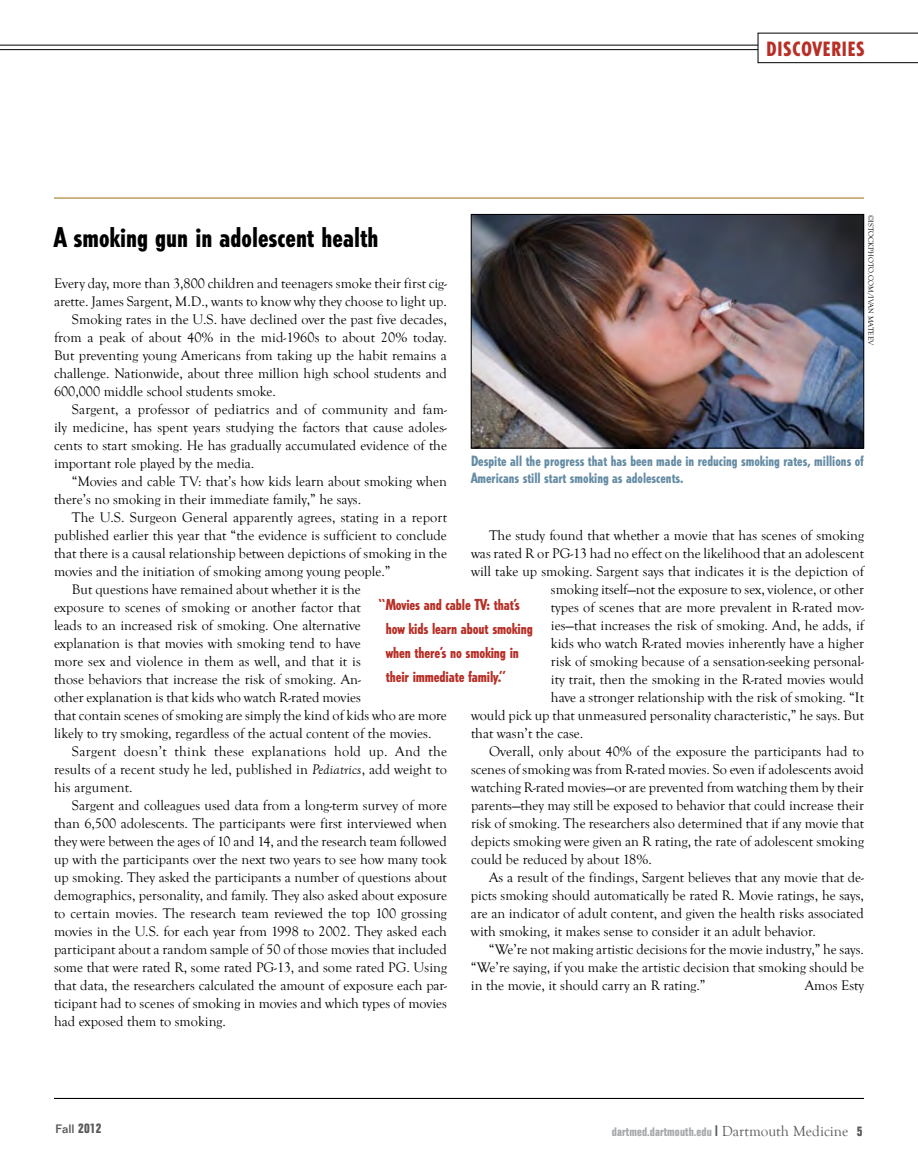
<style>
.page{position:relative;width:918px;height:1175px;background:#fff}
.page>*{position:absolute;margin:0;border:0;box-sizing:border-box;transform-origin:0 0}
.t1{font:800 condensed 27px "Tempo Std";color:#000}
.t2{font:800 condensed 19.5px "Tempo Std";letter-spacing:.05em;color:#b72f26}
.t3{font:800 condensed 15px/24px "Tempo Std";letter-spacing:-.01em;color:#b72f26}
.t4{font:14.25px "Goudy Old Style T";color:#000}
.t5{font:14.25px "Goudy Old Style T";letter-spacing:.025em;color:#000}
.t6{font:800 condensed 14.1px/16.5px "Tempo Std";color:#658ca4}
.t7{font:700 condensed 13.5px "Folio";color:#58595b}
.t8{font:700 condensed 12px "Folio";letter-spacing:.01em;color:#a7a9ac}
.t9{font:500 12px "Folio";color:#58595b}
.t10{font:7.5px "Goudy Old Style T";color:#000}
.s1{font-style:italic}
.s2{font-size:15px;color:#58595b}
.s3{font-family:"Goudy Old Style T";font-weight:400;font-stretch:normal;font-size:15px;color:#58595b}
.s4{font-size:13.5px;color:#58595b}
</style>
<div class="page">
<hr style="left:0;top:45px;width:918px;height:1px;background:#000">
<hr style="left:0;top:49px;width:918px;height:1px;background:#000">
<svg style="left:758px;top:33px;width:160px;height:30px"></svg>
<hr style="left:54px;top:1098px;width:810px;height:1px;background:#000">
<hr style="left:54px;top:197px;width:810px;height:2px;background:#bd9e5e">
<img style="left:473px;top:216px;width:389px;height:230px">
<div style="left:471px;top:214px;width:393px;height:234px;border:1px solid #000"></div>
<h2 class="t2" style="left:766px;top:36px;width:99px">DISCOVERIES</h2>
<p class="t10" style="left:875px;top:215px;width:132px;rotate:90deg">©iSto ckphoto.com/Ivan Mateev</p>
<h1 class="t1" style="left:54px;top:220px;width:326px">A smoking gun in adolescent health</h1>
<p class="t4" style="left:54px;top:276px;width:395px">Every day, more than 3,800 children and teenagers smoke their first cig-</p>
<p class="t4" style="left:54px;top:294px;width:395px">arette. James Sargent, M.D., wants to know why they choose to light up.</p>
<p class="t4" style="left:72px;top:312px;width:376px">Smoking rates in the U.S. have declined over the past five decades,</p>
<p class="t4" style="left:54px;top:330px;width:394px">from a peak of about 40% in the mid-1960s to about 20% today.</p>
<p class="t4" style="left:54px;top:348px;width:394px">But preventing young Americans from taking up the habit remains a</p>
<p class="t4" style="left:54px;top:366px;width:394px">challenge. Nationwide, about three million high school students and</p>
<p class="t4" style="left:54px;top:384px;width:224px">600,000 middle school students smoke.</p>
<p class="t4" style="left:72px;top:402px;width:376px">Sargent, a professor of pediatrics and of community and fam-</p>
<p class="t4" style="left:54px;top:420px;width:394px">ily medicine, has spent years studying the factors that cause adoles-</p>
<p class="t4" style="left:54px;top:438px;width:395px">cents to start smoking. He has gradually accumulated evidence of the</p>
<p class="t4" style="left:54px;top:456px;width:202px">important role played by the media.</p>
<p class="t4" style="left:72px;top:474px;width:376px">“Movies and cable TV: that’s how kids learn about smoking when</p>
<p class="t4" style="left:54px;top:492px;width:309px">there’s no smoking in their immediate family,” he says.</p>
<p class="t4" style="left:72px;top:510px;width:377px">The U.S. Surgeon General apparently agrees, stating in a report</p>
<p class="t4" style="left:54px;top:527px;width:394px">published earlier this year that “the evidence is sufficient to conclude</p>
<p class="t4" style="left:54px;top:545px;width:394px">that there is a causal relationship between depictions of smoking in the</p>
<p class="t4" style="left:54px;top:563px;width:338px">movies and the initiation of smoking among young people.”</p>
<p class="t4" style="left:72px;top:581px;width:290px">But questions have remained about whether it is the</p>
<p class="t4" style="left:54px;top:599px;width:308px">exposure to scenes of smoking or another factor that</p>
<p class="t4" style="left:54px;top:617px;width:308px">leads to an increased risk of smoking. One alternative</p>
<p class="t4" style="left:54px;top:635px;width:308px">explanation is that movies with smoking tend to have</p>
<p class="t4" style="left:54px;top:653px;width:308px">more sex and violence in them as well, and that it is</p>
<p class="t4" style="left:54px;top:671px;width:308px">those behaviors that increase the risk of smoking. An-</p>
<p class="t4" style="left:54px;top:689px;width:308px">other explanation is that kids who watch R-rated movies</p>
<p class="t4" style="left:54px;top:707px;width:394px">that contain scenes of smoking are simply the kind of kids who are more</p>
<p class="t4" style="left:54px;top:725px;width:379px">likely to try smoking, regardless of the actual content of the movies.</p>
<p class="t5" style="left:72px;top:743px;width:377px">Sargent doesn’t think these explanations hold up. And the</p>
<p class="t4" style="left:54px;top:761px;width:394px">results of a recent study he led, published in <span class="s1">Pediatrics</span>, add weight to</p>
<p class="t4" style="left:54px;top:779px;width:80px">his argument.</p>
<p class="t4" style="left:72px;top:797px;width:376px">Sargent and colleagues used data from a long-term survey of more</p>
<p class="t4" style="left:54px;top:815px;width:395px">than 6,500 adolescents. The participants were first interviewed when</p>
<p class="t4" style="left:54px;top:833px;width:395px">they were between the ages of 10 and 14, and the research team followed</p>
<p class="t4" style="left:54px;top:851px;width:395px">up with the participants over the next two years to see how many took</p>
<p class="t4" style="left:54px;top:869px;width:394px">up smoking. They asked the participants a number of questions about</p>
<p class="t4" style="left:54px;top:887px;width:395px">demographics, personality, and family. They also asked about exposure</p>
<p class="t4" style="left:54px;top:905px;width:394px">to certain movies. The research team reviewed the top 100 grossing</p>
<p class="t4" style="left:54px;top:923px;width:394px">movies in the U.S. for each year from 1998 to 2002. They asked each</p>
<p class="t4" style="left:54px;top:941px;width:394px">participant about a random sample of 50 of those movies that included</p>
<p class="t4" style="left:54px;top:959px;width:395px">some that were rated R, some rated PG-13, and some rated PG. Using</p>
<p class="t4" style="left:54px;top:977px;width:395px">that data, the researchers calculated the amount of exposure each par-</p>
<p class="t4" style="left:54px;top:995px;width:394px">ticipant had to scenes of smoking in movies and which types of movies</p>
<p class="t4" style="left:54px;top:1013px;width:173px">had exposed them to smoking.</p>
<p class="t6" style="left:471px;top:453px;width:394px">Despite all the progress that has been made in reducing smoking rates, millions of<br>Americans still start smoking as adolescents.</p>
<p class="t4" style="left:489px;top:528px;width:376px">The study found that whether a movie that has scenes of smoking</p>
<p class="t4" style="left:471px;top:546px;width:394px">was rated R or PG-13 had no effect on the likelihood that an adolescent</p>
<p class="t4" style="left:471px;top:564px;width:394px">will take up smoking. Sargent says that indicates it is the depiction of</p>
<p class="t4" style="left:551px;top:582px;width:315px">smoking itself—not the exposure to sex, violence, or other</p>
<p class="t4" style="left:551px;top:600px;width:315px">types of scenes that are more prevalent in R-rated mov-</p>
<p class="t4" style="left:551px;top:618px;width:315px">ies—that increases the risk of smoking. And, he adds, if</p>
<p class="t4" style="left:551px;top:636px;width:315px">kids who watch R-rated movies inherently have a higher</p>
<p class="t4" style="left:551px;top:654px;width:315px">risk of smoking because of a sensation-seeking personal-</p>
<p class="t4" style="left:551px;top:672px;width:315px">ity trait, then the smoking in the R-rated movies would</p>
<p class="t4" style="left:551px;top:690px;width:314px">have a stronger relationship with the risk of smoking. “It</p>
<p class="t4" style="left:471px;top:708px;width:394px">would pick up that unmeasured personality characteristic,” he says. But</p>
<p class="t4" style="left:471px;top:726px;width:114px">that wasn’t the case.</p>
<p class="t4" style="left:489px;top:744px;width:376px">Overall, only about 40% of the exposure the participants had to</p>
<p class="t4" style="left:471px;top:762px;width:395px">scenes of smoking was from R-rated movies. So even if adolescents avoid</p>
<p class="t4" style="left:471px;top:779px;width:394px">watching R-rated movies—or are prevented from watching them by their</p>
<p class="t4" style="left:471px;top:797px;width:394px">parents—they may still be exposed to behavior that could increase their</p>
<p class="t4" style="left:471px;top:815px;width:395px">risk of smoking. The researchers also determined that if any movie that</p>
<p class="t4" style="left:471px;top:833px;width:395px">depicts smoking were given an R rating, the rate of adolescent smoking</p>
<p class="t4" style="left:471px;top:851px;width:182px">could be reduced by about 18%.</p>
<p class="t4" style="left:489px;top:869px;width:377px">As a result of the findings, Sargent believes that any movie that de-</p>
<p class="t4" style="left:471px;top:887px;width:395px">picts smoking should automatically be rated R. Movie ratings, he says,</p>
<p class="t4" style="left:471px;top:905px;width:394px">are an indicator of adult content, and given the health risks associated</p>
<p class="t4" style="left:471px;top:923px;width:347px">with smoking, it makes sense to consider it an adult behavior.</p>
<p class="t4" style="left:489px;top:941px;width:376px">“We’re not making artistic decisions for the movie industry,” he says.</p>
<p class="t4" style="left:471px;top:959px;width:395px">“We’re saying, if you make the artistic decision that smoking should be</p>
<p class="t4" style="left:471px;top:977px;width:236px">in the movie, it should carry an R rating.”</p>
<p class="t4" style="left:805px;top:977px;width:61px">Amos Esty</p>
<p class="t3" style="left:386px;top:592px;width:149px;text-indent:-7px">“Movies and cable TV: that’s how kids learn about smoking when there’s no smoking in their immediate family.”</p>
<p class="t7" style="left:78px;top:1120px;width:25px">2012</p>
<p class="t9" style="left:56px;top:1121px;width:21px">Fall</p>
<p class="t8" style="left:612px;top:1125px;width:252px">dartmed.dartmouth.edu <span class="s2">|</span> <span class="s3">Dartmouth Medicine</span> <span class="s4">5</span></p>
</div>
